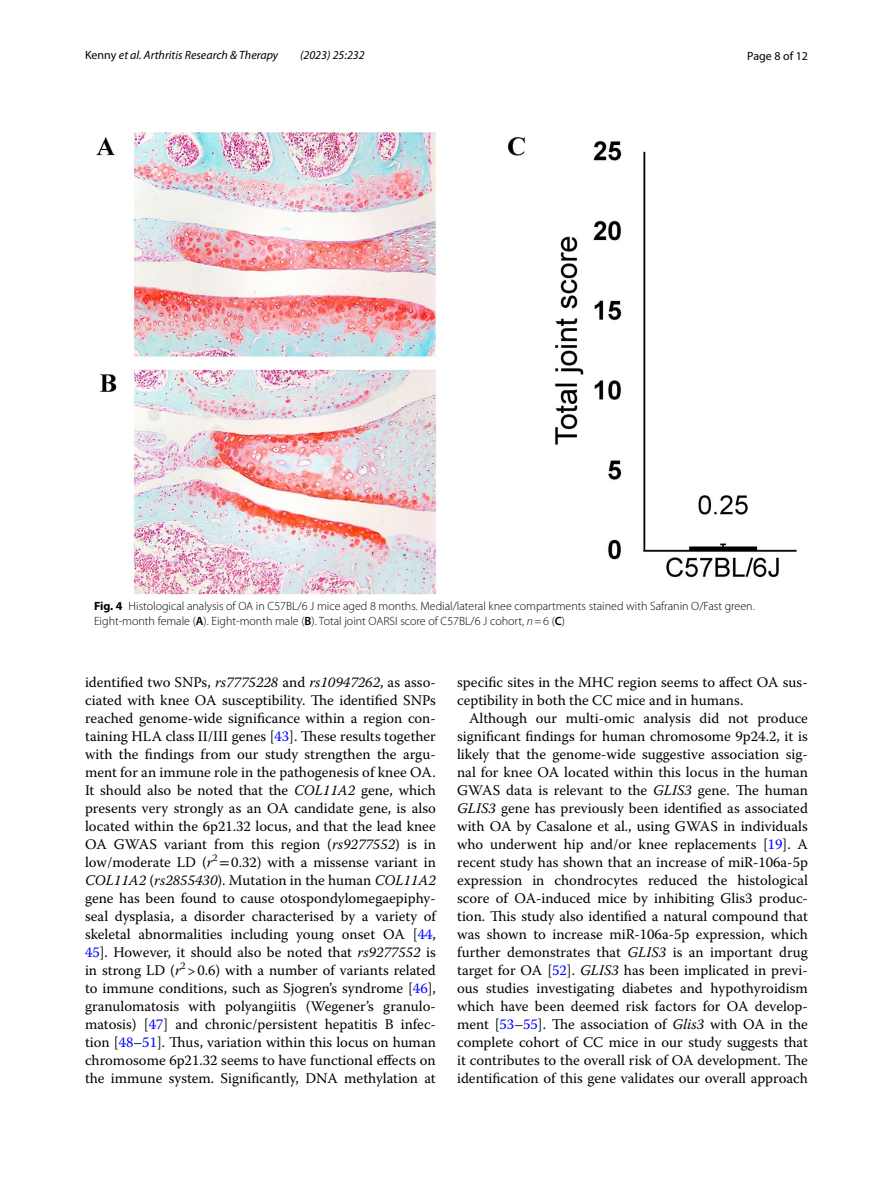
<style>
.page{position:relative;width:893px;height:1187px;background:#fff}
.page>*{position:absolute;margin:0;border:0;box-sizing:border-box;transform-origin:0 0}
.t1{font:14.7px/18px "Warnock Pro";color:#000;text-align:justify}
.t2{font:300 12px/15px "Myriad Pro";color:#000}
.t3{font:italic 12px "Myriad Pro";color:#000}
.t4{font:12px "Myriad Pro";color:#000}
.s1{font-style:normal}
.s2{font-weight:700}
.s3{font-weight:600}
.s4{font-style:italic}
.s5{color:#00f}
.s6{font-family:"STIX"}
</style>
<div class="page">
<img style="left:96px;top:133px;width:701px;height:461px">
<p class="t3" style="left:85px;top:48px;width:195px"><span class="s1">Kenny</span> et al. Arthritis Research &amp; Therapy</p>
<p class="t3" style="left:300px;top:48px;width:66px">(2023) 25:232</p>
<p class="t4" style="left:747px;top:48px;width:62px">Page 8 of 12</p>
<p class="t2" style="left:94px;top:598px;width:662px"><span class="s2">Fig. 4</span> Histological analysis of OA in C57BL/6 J mice aged 8 months. Medial/lateral knee compartments stained with Safranin O/Fast green.<br>Eight-month female (<span class="s3">A</span>). Eight-month male (<span class="s3">B</span>). Total joint OARSI score of C57BL/6 J cohort, <span class="s4">n</span>=6 (<span class="s3">C</span>)</p>
<p class="t1" style="left:85px;top:672px;width:352px">identified two SNPs, <span class="s4">rs7775228</span> and <span class="s4">rs10947262</span>, as asso&shy;ciated with knee OA susceptibility. The identified SNPs reached genome-wide significance within a region con&shy;taining HLA class II/III genes [<span class="s5">43</span>]. These results together with the findings from our study strengthen the argu&shy;ment for an immune role in the pathogenesis of knee OA.<br>It should also be noted that the <span class="s4">COL11A2</span> gene, which presents very strongly as an OA candidate gene, is also located within the 6p21.32 locus, and that the lead knee OA GWAS variant from this region (<span class="s4">rs9277552</span>) is in low/moderate LD (<span class="s4">r</span><sup>2</sup> <span class="s6">=</span>0.32) with a missense variant in <span class="s4">COL11A2</span> (<span class="s4">rs2855430</span>). Mutation in the human <span class="s4">COL11A2 </span>gene has been found to cause otospondylomegaepiphy&shy;seal dysplasia, a disorder characterised by a variety of skeletal abnormalities including young onset OA [<span class="s5">44</span>, <span class="s5">45</span>]. However, it should also be noted that <span class="s4">rs9277552</span> is in strong LD (<span class="s4">r</span><sup>2</sup> &gt;0.6) with a number of variants related to immune conditions, such as Sjogren’s syndrome [<span class="s5">46</span>], granulomatosis with polyangiitis (Wegener’s granulo&shy;matosis) [<span class="s5">47</span>] and chronic/persistent hepatitis B infec&shy;tion [<span class="s5">48</span>–<span class="s5">51</span>]. Thus, variation within this locus on human chromosome 6p21.32 seems to have functional effects on the immune system. Significantly, DNA methylation at</p>
<p class="t1" style="left:457px;top:672px;width:352px">specific sites in the MHC region seems to affect OA sus&shy;ceptibility in both the CC mice and in humans.</p>
<p class="t1" style="left:457px;top:708px;width:352px;text-indent:12px">Although our multi-omic analysis did not produce significant findings for human chromosome 9p24.2, it is likely that the genome-wide suggestive association sig&shy;nal for knee OA located within this locus in the human GWAS data is relevant to the <span class="s4">GLIS3</span> gene. The human <span class="s4">GLIS3</span> gene has previously been identified as associated with OA by Casalone et al., using GWAS in individuals who underwent hip and/or knee replacements [<span class="s5">19</span>]. A recent study has shown that an increase of miR-106a-5p expression in chondrocytes reduced the histological score of OA-induced mice by inhibiting Glis3 produc&shy;tion. This study also identified a natural compound that was shown to increase miR-106a-5p expression, which further demonstrates that <span class="s4">GLIS3</span> is an important drug target for OA [<span class="s5">52</span>]. <span class="s4">GLIS3</span> has been implicated in previ&shy;ous studies investigating diabetes and hypothyroidism which have been deemed risk factors for OA develop&shy;ment [<span class="s5">53</span>–<span class="s5">55</span>]. The association of <span class="s4">Glis3</span> with OA in the complete cohort of CC mice in our study suggests that it contributes to the overall risk of OA development. The identification of this gene validates our overall approach</p>
</div>
